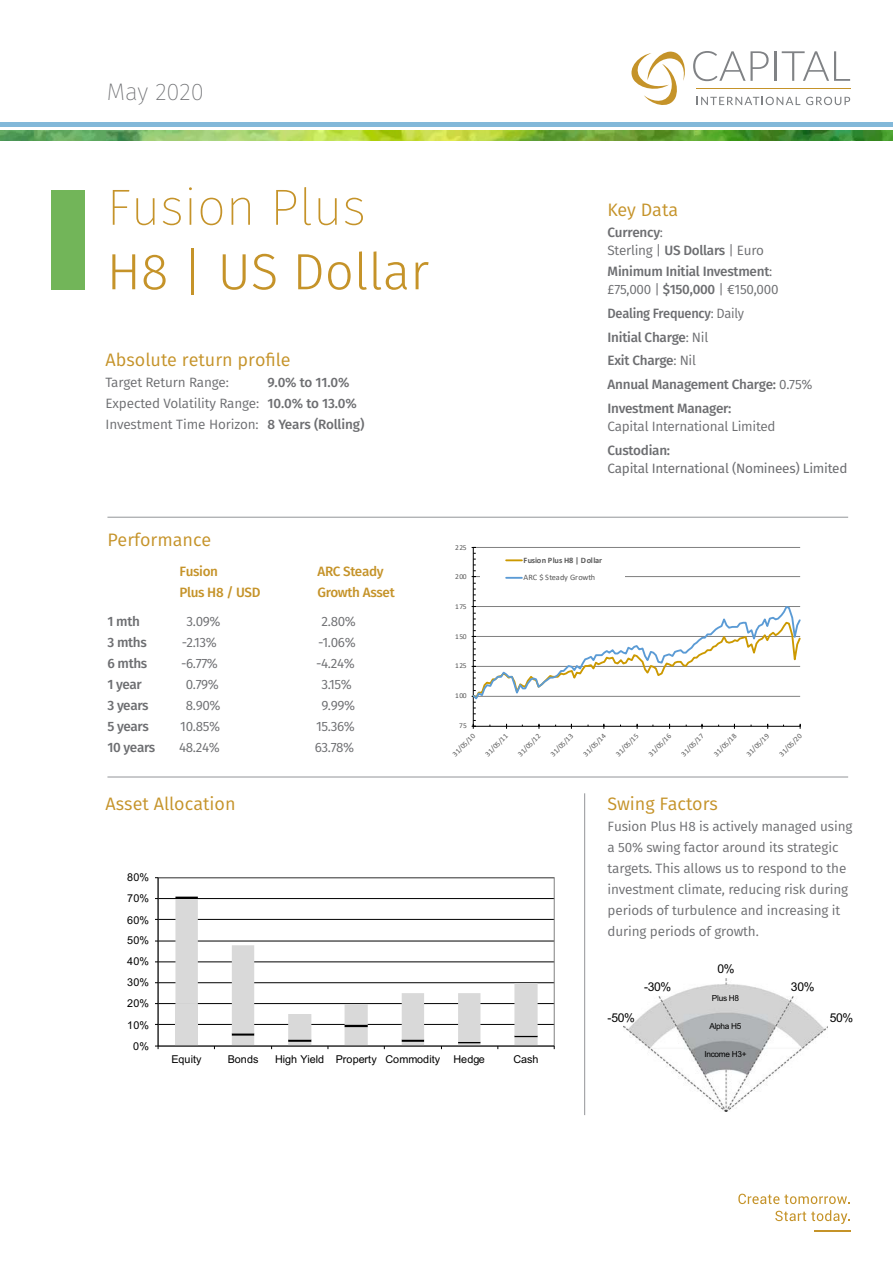
<style>
.page{position:relative;width:893px;height:1263px;background:#fff}
.page>*{position:absolute;margin:0;border:0;box-sizing:border-box;transform-origin:0 0}
.t1{font:300 51px "Fira Sans";color:#c59329}
.t2{font:200 51px "Fira Sans";color:#c59329}
.t3{font:200 24px "Fira Sans";color:#6d6e71}
.t4{font:18px "Fira Sans";color:#c59329}
.t5{font:13.5px/21px "Fira Sans";letter-spacing:-.01em;color:#6d6e71}
.t6{font:500 13.5px/18px "Fira Sans";letter-spacing:-.02em;color:#6d6e71}
.t7{font:500 13.5px/23.7px "Fira Sans";letter-spacing:-.02em;color:#6d6e71;scale:.95 1}
.t8{font:13.5px "Fira Sans";letter-spacing:-.02em;color:#6d6e71}
.t9{font:500 13.5px "Fira Sans";letter-spacing:-.025em;color:#c59329}
.t10{font:12.15px "Arial";letter-spacing:-.02em;color:#000}
.t11{font:10.8px "Arial";letter-spacing:.015em;color:#000}
.t12{font:8.25px "Arial";letter-spacing:-.035em;color:#000}
.t13{font:700 8.25px "Calibri";letter-spacing:.005em;color:#595959}
.t14{font:8.25px "Calibri";letter-spacing:-.02em;color:#595959}
.t15{font:7.5px "Calibri";letter-spacing:.05em;color:#595959}
.s1{font-weight:500}
.s2{font-weight:400}
</style>
<div class="page">
<svg style="left:631px;top:51px;width:219px;height:54px"></svg>
<hr style="left:696px;top:88px;width:155px;height:1px;background:#c59329">
<div style="left:51px;top:190px;width:34px;height:99px;background:#72b559"></div>
<hr style="left:0;top:122px;width:893px;height:4px;background:#82b8d9">
<img style="left:0;top:130px;width:893px;height:11px">
<hr style="left:107px;top:517px;width:741px;height:1px;background:#939598">
<hr style="left:107px;top:777px;width:741px;height:1px;background:#939598">
<hr style="left:584px;top:793px;width:1px;height:322px;background:#939598">
<img style="left:624px;top:978px;width:204px;height:133px">
<svg style="left:738px;top:1194px;width:111px;height:10px"></svg>
<svg style="left:775px;top:1210px;width:74px;height:14px"></svg>
<hr style="left:814px;top:1230px;width:37px;height:1px;background:#c59329">
<hr style="left:473px;top:547px;width:1px;height:179px;background:#000">
<hr style="left:473px;top:726px;width:327px;height:1px;background:#000">
<svg style="left:472px;top:720px;width:4px;height:9px"></svg>
<svg style="left:472px;top:547px;width:329px;height:167px"></svg>
<hr style="left:158px;top:1024px;width:396px;height:1px;background:#000">
<hr style="left:158px;top:1003px;width:396px;height:1px;background:#000">
<hr style="left:158px;top:982px;width:396px;height:1px;background:#000">
<hr style="left:158px;top:962px;width:396px;height:1px;background:#000">
<hr style="left:158px;top:941px;width:396px;height:1px;background:#000">
<hr style="left:158px;top:919px;width:396px;height:1px;background:#000">
<hr style="left:158px;top:898px;width:396px;height:1px;background:#000">
<div style="left:158px;top:877px;width:397px;height:169px;border:1px solid #808080"></div>
<svg style="left:175px;top:899px;width:363px;height:46px"></svg>
<hr style="left:175px;top:897px;width:23px;height:2px;background:#000">
<hr style="left:158px;top:878px;width:1px;height:168px;background:#000">
<hr style="left:158px;top:1046px;width:396px;height:1px;background:#000">
<svg style="left:175px;top:945px;width:363px;height:104px"></svg>
<h2 class="t3" style="left:107px;top:75px;width:99px">May 2020</h2>
<h1 class="t2" style="left:107px;top:171px;width:261px">Fusion Plus</h1>
<h1 class="t1" style="left:107px;top:236px;width:324px">H8 | US Dollar</h1>
<h3 class="t4" style="left:106px;top:348px;width:187px">Absolute return profile</h3>
<p class="t5" style="left:106px;top:372px;width:125px">Target Return Range:</p>
<p class="t5" style="left:106px;top:372px;width:260px;text-indent:162px"><span class="s1">9.0% to 11.0%<br></span>Expected Volatility Range: <span class="s1">10.0% to 13.0%<br></span>Investment Time Horizon: <span class="s1">8 Years (Rolling)</span></p>
<h3 class="t4" style="left:107px;top:527px;width:105px">Performance</h3>
<p class="t9" style="left:179px;top:561px;width:40px">Fusion</p>
<p class="t9" style="left:317px;top:561px;width:68px">ARC Steady</p>
<p class="t9" style="left:179px;top:582px;width:83px">Plus H8 / USD</p>
<p class="t9" style="left:317px;top:582px;width:79px">Growth Asset</p>
<p class="t6" style="left:107px;top:612px;width:34px">1 mth</p>
<p class="t5" style="left:187px;top:611px;width:36px">3.09%</p>
<p class="t5" style="left:322px;top:611px;width:36px">2.80%</p>
<p class="t6" style="left:107px;top:633px;width:41px">3 mths</p>
<p class="t5" style="left:182px;top:632px;width:37px">-2.13%</p>
<p class="t5" style="left:318px;top:632px;width:39px">-1.06%</p>
<p class="t6" style="left:107px;top:654px;width:41px">6 mths</p>
<p class="t5" style="left:181px;top:653px;width:39px">-6.77%</p>
<p class="t5" style="left:316px;top:653px;width:40px">-4.24%</p>
<p class="t6" style="left:107px;top:675px;width:36px">1 year</p>
<p class="t5" style="left:186px;top:674px;width:35px">0.79%</p>
<p class="t5" style="left:322px;top:674px;width:32px">3.15%</p>
<p class="t6" style="left:107px;top:696px;width:43px">3 years</p>
<p class="t5" style="left:186px;top:695px;width:36px">8.90%</p>
<p class="t5" style="left:321px;top:695px;width:35px">9.99%</p>
<p class="t6" style="left:107px;top:717px;width:43px">5 years</p>
<p class="t5" style="left:180px;top:716px;width:41px">10.85%</p>
<p class="t5" style="left:316px;top:716px;width:40px">15.36%</p>
<p class="t6" style="left:107px;top:738px;width:49px">10 years</p>
<p class="t5" style="left:179px;top:737px;width:42px">48.24%</p>
<p class="t5" style="left:315px;top:737px;width:41px">63.78%</p>
<h3 class="t4" style="left:106px;top:791px;width:131px">Asset Allocation</h3>
<p class="t11" style="left:127px;top:870px;width:23px">80%</p>
<p class="t11" style="left:127px;top:891px;width:23px">70%</p>
<p class="t11" style="left:127px;top:912px;width:23px">60%</p>
<p class="t11" style="left:127px;top:933px;width:23px">50%</p>
<p class="t15" style="left:455px;top:542px;width:13px">225</p>
<p class="t15" style="left:455px;top:572px;width:13px">200</p>
<p class="t15" style="left:455px;top:602px;width:13px">175</p>
<p class="t15" style="left:455px;top:631px;width:13px">150</p>
<p class="t15" style="left:455px;top:661px;width:13px">125</p>
<p class="t15" style="left:455px;top:691px;width:13px">100</p>
<p class="t15" style="left:459px;top:721px;width:9px">75</p>
<h3 class="t4" style="left:608px;top:197px;width:72px">Key Data</h3>
<p class="t6" style="left:608px;top:223px;width:158px">Currency<span class="s2">:<br>Sterling |</span> US Dollars <span class="s2">| Euro</span></p>
<p class="t6" style="left:608px;top:262px;width:172px">Minimum Initial Investment<span class="s2">: £75,000 |</span> $150,000 <span class="s2">| €150,000</span></p>
<p class="t7" style="left:608px;top:301px;width:217px">Dealing Frequency<span class="s2">: Daily<br></span>Initial Charge<span class="s2">: Nil<br></span>Exit Charge<span class="s2">: Nil<br></span>Annual Management Charge: <span class="s2">0.75%<br></span>Investment Manager:</p>
<p class="t5" style="left:608px;top:416px;width:169px">Capital International Limited</p>
<p class="t6" style="left:608px;top:441px;width:64px">Custodian:</p>
<p class="t8" style="left:608px;top:458px;width:241px">Capital International (Nominees) Limited</p>
<p class="t13" style="left:524px;top:554px;width:80px">Fusion Plus H8 | Dollar</p>
<p class="t14" style="left:524px;top:572px;width:73px">ARC $ Steady Growth</p>
<p class="t15" style="left:450px;top:751px;width:30px;rotate:-45deg">31/05/10</p>
<p class="t15" style="left:483px;top:751px;width:30px;rotate:-45deg">31/05/11</p>
<p class="t15" style="left:515px;top:751px;width:30px;rotate:-45deg">31/05/12</p>
<p class="t15" style="left:548px;top:751px;width:30px;rotate:-45deg">31/05/13</p>
<p class="t15" style="left:581px;top:751px;width:30px;rotate:-45deg">31/05/14</p>
<p class="t15" style="left:613px;top:751px;width:30px;rotate:-45deg">31/05/15</p>
<p class="t15" style="left:646px;top:751px;width:30px;rotate:-45deg">31/05/16</p>
<p class="t15" style="left:679px;top:751px;width:30px;rotate:-45deg">31/05/17</p>
<p class="t15" style="left:711px;top:751px;width:30px;rotate:-45deg">31/05/18</p>
<p class="t15" style="left:744px;top:751px;width:30px;rotate:-45deg">31/05/19</p>
<p class="t15" style="left:777px;top:751px;width:30px;rotate:-45deg">31/05/20</p>
<h3 class="t4" style="left:608px;top:791px;width:112px">Swing Factors</h3>
<p class="t5" style="left:608px;top:816px;width:246px">Fusion Plus H8 is actively managed using a 50% swing factor around its strategic targets. This allows us to respond to the investment climate, reducing risk during periods of turbulence and increasing it during periods of growth.</p>
<p class="t11" style="left:127px;top:954px;width:23px">40%</p>
<p class="t11" style="left:127px;top:975px;width:23px">30%</p>
<p class="t11" style="left:127px;top:996px;width:23px">20%</p>
<p class="t11" style="left:127px;top:1017px;width:23px">10%</p>
<p class="t11" style="left:133px;top:1038px;width:17px">0%</p>
<p class="t11" style="left:171px;top:1051px;width:32px">Equity</p>
<p class="t11" style="left:228px;top:1051px;width:32px">Bonds</p>
<p class="t11" style="left:275px;top:1051px;width:211px">High Yield Property Commodity Hedge</p>
<p class="t11" style="left:513px;top:1051px;width:27px">Cash</p>
<p class="t10" style="left:607px;top:1010px;width:29px">-50%</p>
<p class="t10" style="left:717px;top:961px;width:19px">0%</p>
<p class="t12" style="left:712px;top:993px;width:29px">Plus H8</p>
<p class="t12" style="left:709px;top:1021px;width:33px">Alpha H5</p>
<p class="t12" style="left:704px;top:1048px;width:44px">Income H3+</p>
<p class="t10" style="left:644px;top:978px;width:29px">-30%</p>
<p class="t10" style="left:791px;top:978px;width:25px">30%</p>
<p class="t10" style="left:830px;top:1010px;width:25px">50%</p>
</div>
